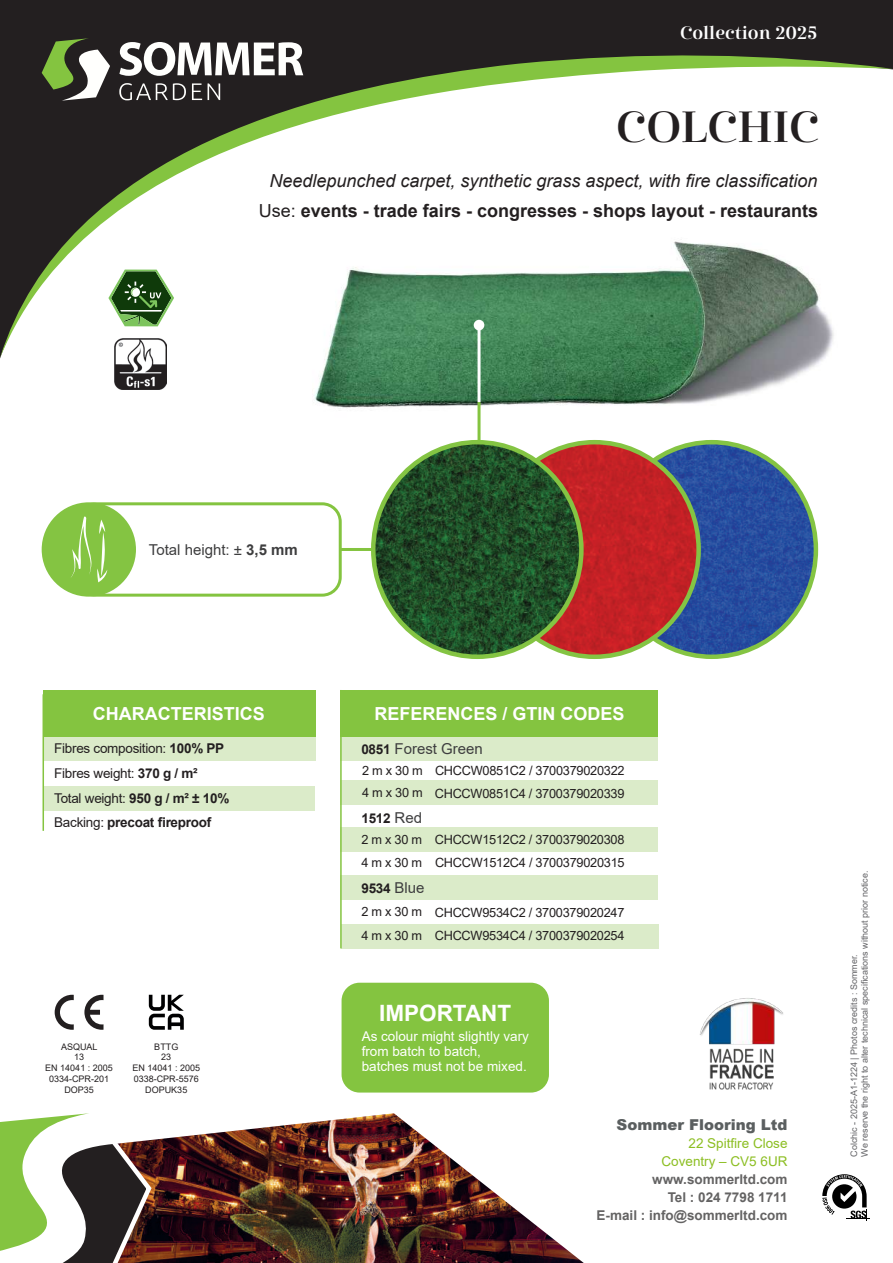
<style>
.page{position:relative;width:893px;height:1263px;background:#fff}
.page>*{position:absolute;margin:0;border:0;box-sizing:border-box;transform-origin:0 0}
.t1{font:43.5px "Cabrito Didone Nor Dem";letter-spacing:-.005em;color:#231f20}
.t2{font:700 22.5px "Arial";color:#fff}
.t3{font:italic 18px "Arial";color:#231f20}
.t4{font:700 18px "Arial";color:#231f20}
.t5{font:700 18px "Arial";color:#fff}
.t6{font:18px "Cabrito Didone Nor Dem";color:#fff}
.t7{font:15px "Arial";color:#3e3e3f}
.t8{font:900 15px "Arial";color:#5b5f60}
.t9{font:13.5px/15px "Arial";color:#fff}
.t10{font:700 13.5px/23.9px "Arial";letter-spacing:-.02em;color:#231f20}
.t11{font:700 13.5px/18px "Arial";color:#646363;text-align:right}
.t12{font:13.5px "Arial";letter-spacing:-.02em;color:#231f20}
.t13{font:13.5px/18px "Arial";color:#8cbe22;text-align:right}
.t14{font:12.75px/22.8px "Arial";letter-spacing:-.02em;color:#231f20}
.t15{font:9px/10.8px "Arial";color:#636366}
.t16{font:9px/10.8px "Arial";color:#231f20;text-align:center}
.s1{font-weight:400}
.s2{font-weight:700}
.s3{font-weight:700;font-size:13.5px;color:#231f20}
.s4{font-weight:400;font-size:15px;color:#3e3e3f}
</style>
<div class="page">
<img style="left:314px;top:358px;width:511px;height:84px">
<svg style="left:822px;top:1174px;width:47px;height:46px"></svg>
<div style="left:43px;top:736px;width:272px;height:25px;background:#dbebc9"></div>
<div style="left:44px;top:786px;width:271px;height:24px;background:#dbebc9"></div>
<div style="left:43px;top:690px;width:272px;height:46px;background:#84c440"></div>
<hr style="left:43px;top:694px;width:1px;height:137px;background:#84c440">
<img style="left:699px;top:998px;width:84px;height:92px">
<img style="left:115px;top:358px;width:51px;height:32px">
<div style="left:0;top:0;width:893px;height:52px;background:#231f20"></div>
<svg style="left:0;top:52px;width:893px;height:306px"></svg>
<svg style="left:42px;top:38px;width:68px;height:63px"></svg>
<svg style="left:119px;top:42px;width:184px;height:34px"></svg>
<svg style="left:119px;top:83px;width:67px;height:17px"></svg>
<svg style="left:192px;top:83px;width:10px;height:17px"></svg>
<svg style="left:208px;top:83px;width:12px;height:17px"></svg>
<svg style="left:108px;top:270px;width:66px;height:56px"></svg>
<img style="left:154px;top:1113px;width:430px;height:150px">
<svg style="left:0;top:1113px;width:154px;height:150px"></svg>
<div style="left:340px;top:736px;width:318px;height:25px;background:#dbebc9"></div>
<div style="left:340px;top:780px;width:318px;height:25px;background:#dbebc9"></div>
<div style="left:340px;top:827px;width:318px;height:24px;background:#dbebc9"></div>
<div style="left:340px;top:875px;width:318px;height:25px;background:#dbebc9"></div>
<div style="left:342px;top:924px;width:317px;height:24px;background:#dbebc9"></div>
<div style="left:340px;top:690px;width:318px;height:46px;background:#84c440"></div>
<hr style="left:340px;top:690px;width:2px;height:258px;background:#84c440">
<div style="left:342px;top:983px;width:207px;height:109px;background:#84c440;border-radius:18px"></div>
<svg style="left:55px;top:995px;width:19px;height:35px"></svg>
<svg style="left:84px;top:995px;width:20px;height:35px"></svg>
<svg style="left:149px;top:995px;width:35px;height:35px"></svg>
<div style="left:76px;top:502px;width:266px;height:95px;border:3px solid #84c440;border-radius:18px"></div>
<div style="left:42px;top:502px;width:94px;height:95px;background:#84c442;border-radius:50%"></div>
<svg style="left:71px;top:516px;width:36px;height:66px"></svg>
<hr style="left:341px;top:548px;width:317px;height:3px;background:#84c440">
<hr style="left:478px;top:402px;width:3px;height:102px;background:#84c440">
<div style="left:474px;top:320px;width:10px;height:10px;background:#fff;border-radius:50%"></div>
<hr style="left:478px;top:325px;width:3px;height:77px;background:#fff">
<img style="left:699px;top:442px;width:117px;height:215px">
<img style="left:581px;top:442px;width:118px;height:215px">
<img style="left:373px;top:442px;width:208px;height:215px">
<h3 class="t6" style="left:680px;top:22px;width:139px">Collection 2025</h3>
<h1 class="t1" style="left:616px;top:101px;width:204px">COLCHIC</h1>
<h3 class="t3" style="left:269px;top:169px;width:550px">Needlepunched carpet, synthetic grass aspect, with fire classification</h3>
<h3 class="t4" style="left:259px;top:198px;width:561px"><span class="s1">Use:</span> events - trade fairs - congresses - shops layout - restaurants</h3>
<p class="t7" style="left:149px;top:539px;width:151px">Total height: ± <span class="s2">3,5 mm</span></p>
<h3 class="t5" style="left:93px;top:701px;width:173px">CHARACTERISTICS</h3>
<p class="t12" style="left:54px;top:739px;width:172px">Fibres composition: <span class="s2">100% PP</span></p>
<p class="t10" style="left:54px;top:787px;width:177px"><span class="s1">Total weight:</span> 950 g / m² ± 10%<br><span class="s1">Backing:</span> precoat fireproof</p>
<p class="t12" style="left:54px;top:764px;width:145px">Fibres weight: <span class="s2">370 g / m²</span></p>
<p class="t16" style="left:45px;top:1041px;width:69px">ASQUAL<br>13<br>EN 14041 : 2005<br>0334-CPR-201<br>DOP35</p>
<p class="t16" style="left:133px;top:1041px;width:69px">BTTG<br>23<br>EN 14041 : 2005<br>0338-CPR-5576<br>DOPUK35</p>
<h3 class="t5" style="left:375px;top:701px;width:252px">REFERENCES / GTIN CODES</h3>
<p class="t7" style="left:361px;top:739px;width:123px"><span class="s3">0851</span> Forest Green</p>
<p class="t14" style="left:362px;top:759px;width:62px">2 m x 30 m</p>
<p class="t14" style="left:362px;top:781px;width:62px">4 m x 30 m</p>
<p class="t10" style="left:361px;top:806px;width:62px">1512 <span class="s4">Red</span></p>
<p class="t14" style="left:361px;top:828px;width:62px">2 m x 30 m</p>
<p class="t14" style="left:361px;top:851px;width:62px">4 m x 30 m</p>
<p class="t10" style="left:361px;top:877px;width:65px">9534 <span class="s4">Blue</span></p>
<p class="t14" style="left:361px;top:900px;width:62px">2 m x 30 m</p>
<p class="t14" style="left:361px;top:924px;width:62px">4 m x 30 m</p>
<p class="t14" style="left:435px;top:759px;width:191px">CHCCW0851C2 / 3700379020322<br>CHCCW0851C4 / 3700379020339</p>
<p class="t14" style="left:435px;top:828px;width:191px">CHCCW1512C2 / 3700379020308<br>CHCCW1512C4 / 3700379020315</p>
<p class="t14" style="left:435px;top:900px;width:191px;line-height:24px">CHCCW9534C2 / 3700379020247<br>CHCCW9534C4 / 3700379020254</p>
<h2 class="t2" style="left:379px;top:997px;width:134px">IMPORTANT</h2>
<p class="t9" style="left:362px;top:1028px;width:169px">As colour might slightly vary from batch to batch, batches must not be mixed.</p>
<p class="t8" style="left:617px;top:1114px;width:172px">Sommer Flooring Ltd</p>
<p class="t13" style="left:661px;top:1134px;width:128px">22 Spitfire Close<br>Coventry – CV5 6UR</p>
<p class="t11" style="left:597px;top:1171px;width:192px">www.sommerltd.com<br>Tel : 024 7798 1711<br>E-mail : info@sommerltd.com</p>
<p class="t15" style="left:848px;top:1157px;width:287px;rotate:-90deg">Colchic - 2025-A1-1224 | Photos credits : Sommer.<br>We reserve the right to alter technical specifications without prior notice.</p>
</div>
